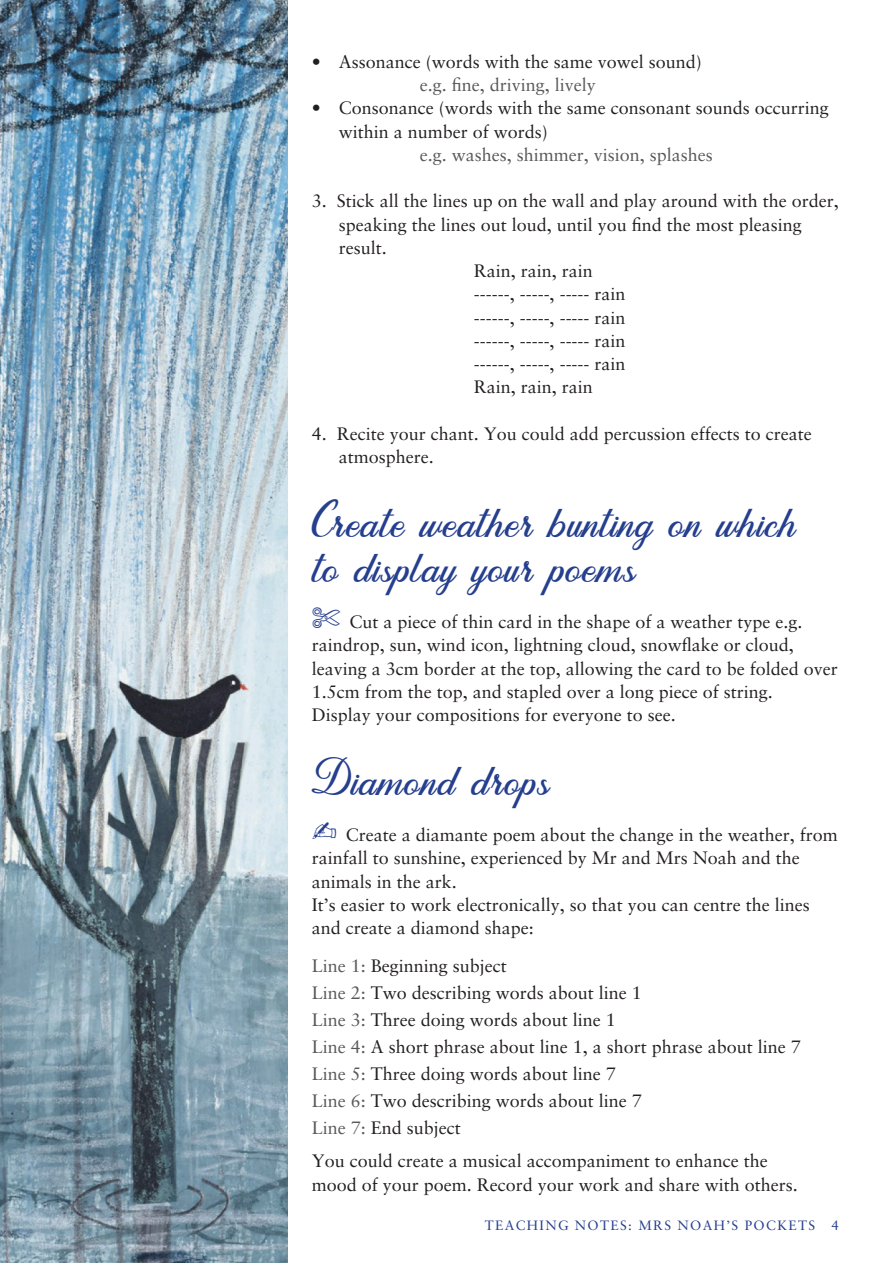
<style>
.page{position:relative;width:893px;height:1263px;background:#fff}
.page>*{position:absolute;margin:0;border:0;box-sizing:border-box;transform-origin:0 0}
.t1{font:45px/45px "Dandelion Script";letter-spacing:.04em;color:#253f8e}
.t2{font:18px/23.2px "Sabon CE";color:#231f20}
.t3{font:18px "Sabon CE";color:#57585a}
.t4{font:13.5px "Sabon CE";letter-spacing:.1em;color:#253f8e}
.s1{color:#57585a}
.s2{color:#253f8e}
</style>
<div class="page">
<img style="left:0;top:0;width:287px;height:1263px">
<p class="t2" style="left:312px;top:50px;width:392px;text-align:center">• Assonance (words with the same vowel sound) <span class="s1">e.g. fine, driving, lively</span></p>
<p class="t2" style="left:312px;top:96px;width:519px">• Consonance (words with the same consonant sounds occurring</p>
<p class="t2" style="left:339px;top:120px;width:211px">within a number of words)</p>
<p class="t3" style="left:420px;top:144px;width:295px">e.g. washes, shimmer, vision, splashes</p>
<p class="t2" style="left:312px;top:189px;width:529px">3. Stick all the lines up on the wall and play around with the order,</p>
<p class="t2" style="left:339px;top:213px;width:465px">speaking the lines out loud, until you find the most pleasing</p>
<p class="t2" style="left:339px;top:236px;width:50px">result.</p>
<p class="t2" style="left:474px;top:259px;width:121px">Rain, rain, rain</p>
<p class="t2" style="left:474px;top:282px;width:153px">------, -----, ----- rain</p>
<p class="t2" style="left:474px;top:306px;width:153px">------, -----, ----- rain</p>
<p class="t2" style="left:474px;top:329px;width:153px">------, -----, ----- rain</p>
<p class="t2" style="left:474px;top:352px;width:153px">------, -----, ----- rain</p>
<p class="t2" style="left:474px;top:375px;width:121px">Rain, rain, rain</p>
<p class="t2" style="left:339px;top:422px;width:475px;text-indent:-27px">4. Recite your chant. You could add percussion effects to create atmosphere.</p>
<p class="t1" style="left:312px;top:501px;width:485px">Create weather bunting on which to display your poems</p>
<p class="t2" style="left:312px;top:610px;width:528px"><span class="s2">✄</span> Cut a piece of thin card in the shape of a weather type e.g. raindrop, sun, wind icon, lightning cloud, snowflake or cloud, leaving a 3cm border at the top, allowing the card to be folded over 1.5cm from the top, and stapled over a long piece of string.<br>Display your compositions for everyone to see.</p>
<p class="t1" style="left:312px;top:759px;width:239px">Diamond drops</p>
<p class="t2" style="left:312px;top:823px;width:527px"><span class="s2">✍</span> Create a diamante poem about the change in the weather, from rainfall to sunshine, experienced by Mr and Mrs Noah and the animals in the ark.</p>
<p class="t2" style="left:312px;top:893px;width:500px">It’s easier to work electronically, so that you can centre the lines and create a diamond shape:</p>
<p class="t2" style="left:312px;top:954px;width:197px"><span class="s1">Line 1:</span> Beginning subject</p>
<p class="t2" style="left:312px;top:981px;width:332px"><span class="s1">Line 2:</span> Two describing words about line 1</p>
<p class="t2" style="left:312px;top:1008px;width:306px"><span class="s1">Line 3:</span> Three doing words about line 1</p>
<p class="t2" style="left:312px;top:1035px;width:491px"><span class="s1">Line 4:</span> A short phrase about line 1, a short phrase about line 7</p>
<p class="t2" style="left:312px;top:1062px;width:306px"><span class="s1">Line 5:</span> Three doing words about line 7</p>
<p class="t2" style="left:312px;top:1089px;width:332px"><span class="s1">Line 6:</span> Two describing words about line 7</p>
<p class="t2" style="left:312px;top:1116px;width:151px"><span class="s1">Line 7:</span> End subject</p>
<p class="t2" style="left:312px;top:1149px;width:488px">You could create a musical accompaniment to enhance the mood of your poem. Record your work and share with others.</p>
<p class="t4" style="left:485px;top:1217px;width:356px">TEACHING NOTES: MRS NOAH’S POCKETS 4</p>
</div>
